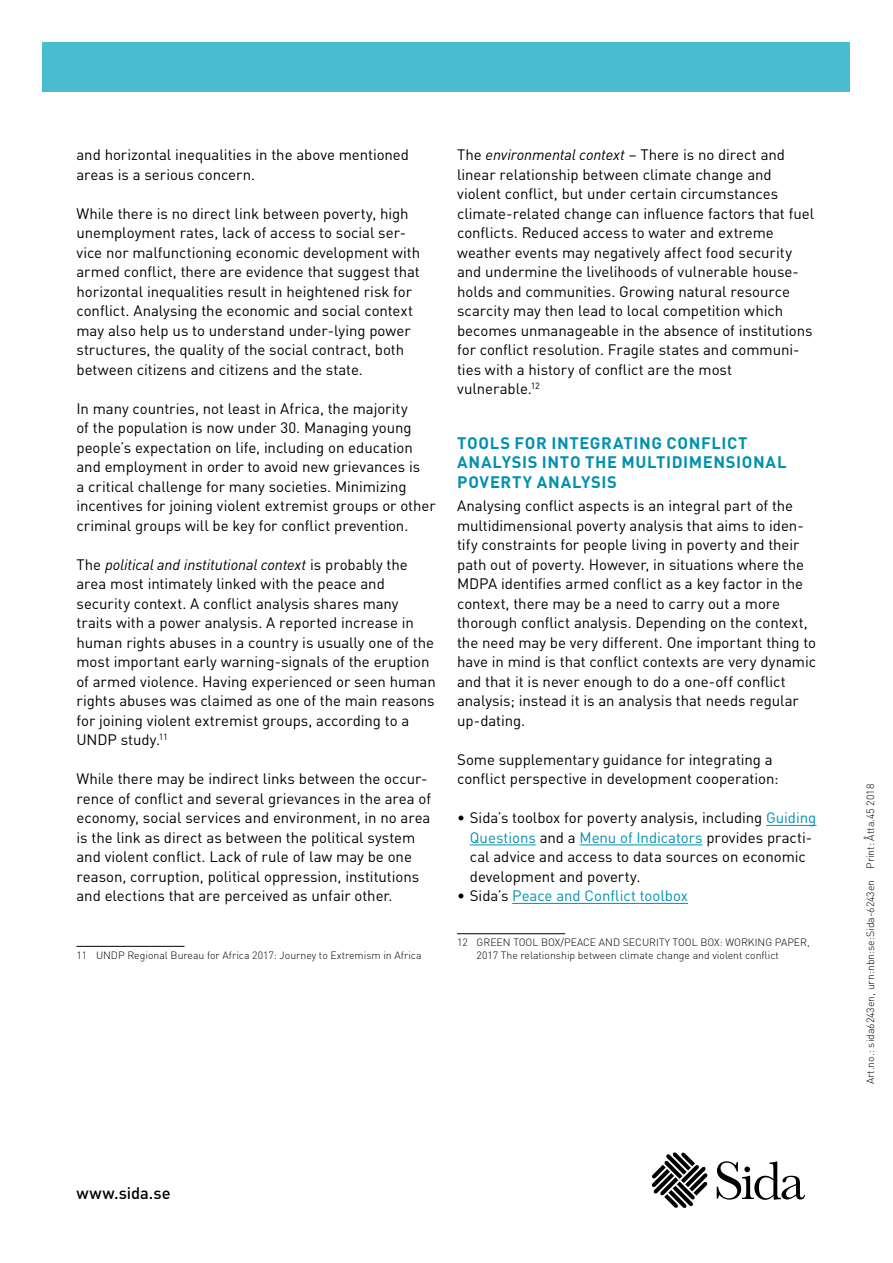
<style>
.page{position:relative;width:893px;height:1263px;background:#fff}
.page>*{position:absolute;margin:0;border:0;box-sizing:border-box;transform-origin:0 0}
.t1{font:700 16.5px/19.5px "DIN Pro";letter-spacing:.04em;color:#0091b0}
.t2{font:500 16.5px "DIN Pro";letter-spacing:-.005em;color:#000}
.t3{font:15px/19.5px "DIN Pro";letter-spacing:-.005em;color:#000}
.t4{font:15px "DIN Pro";letter-spacing:-.005em;color:#0091b0}
.t5{font:300 10.5px/12.6px "DIN Pro";color:#000}
.s1{font-style:italic}
.s2{color:#0091b0}
.s3{color:#000}
</style>
<div class="page">
<svg style="left:652px;top:1152px;width:56px;height:56px"></svg>
<svg style="left:717px;top:1161px;width:88px;height:39px"></svg>
<div style="left:43px;top:43px;width:807px;height:49px;background:#49bdcf"></div>
<hr style="left:76px;top:946px;width:108px;height:1px;background:#000">
<hr style="left:766px;top:825px;width:50px;height:1px;background:#0091b0">
<hr style="left:470px;top:845px;width:66px;height:1px;background:#0091b0">
<hr style="left:580px;top:845px;width:122px;height:1px;background:#0091b0">
<hr style="left:512px;top:903px;width:176px;height:1px;background:#0091b0">
<hr style="left:457px;top:933px;width:108px;height:1px;background:#000">
<p class="t3" style="left:76px;top:144px;width:334px">and horizontal inequalities in the above mentioned areas is a serious concern.</p>
<p class="t3" style="left:76px;top:203px;width:345px">While there is no direct link between poverty, high unemployment rates, lack of access to social ser&shy;vice nor malfunctioning economic development with armed conflict, there are evidence that suggest that horizontal inequalities result in heightened risk for conflict. Analysing the economic and social context may also help us to understand under-lying power structures, the quality of the social contract, both between citizens and citizens and the state.</p>
<p class="t3" style="left:76px;top:398px;width:361px">In many countries, not least in Africa, the majority<br>of the population is now under 30. Managing young people’s expectation on life, including on education and employment in order to avoid new grievances is<br>a critical challenge for many societies. Minimizing incentives for joining violent extremist groups or other criminal groups will be key for conflict prevention.</p>
<p class="t3" style="left:76px;top:554px;width:361px">The <span class="s1">political and institutional context</span> is probably the area most intimately linked with the peace and security context. A conflict analysis shares many traits with a power analysis. A reported increase in human rights abuses in a country is usually one of the most important early warning-signals of the eruption of armed violence. Having experienced or seen human rights abuses was claimed as one of the main reasons for joining violent extremist groups, according to a UNDP study.<sup>11</sup></p>
<p class="t3" style="left:76px;top:768px;width:356px">While there may be indirect links between the occur&shy;rence of conflict and several grievances in the area of economy, social services and environment, in no area is the link as direct as between the political system and violent conflict. Lack of rule of law may be one reason, corruption, political oppression, institutions and elections that are perceived as unfair other.</p>
<p class="t5" style="left:76px;top:948px;width:347px">11 UNDP Regional Bureau for Africa 2017: Journey to Extremism in Africa</p>
<p class="t3" style="left:457px;top:144px;width:358px">The <span class="s1">environmental context</span> – There is no direct and linear relationship between climate change and violent conflict, but under certain circumstances climate-related change can influence factors that fuel conflicts. Reduced access to water and extreme weather events may negatively affect food security and undermine the livelihoods of vulnerable house&shy;holds and communities. Growing natural resource scarcity may then lead to local competition which becomes unmanageable in the absence of institutions for conflict resolution. Fragile states and communi&shy;ties with a history of conflict are the most vulnerable.<sup>12</sup></p>
<p class="t1" style="left:457px;top:432px;width:331px">TOOLS FOR INTEGRATING CONFLICT<br>ANALYSIS INTO THE MULTIDIMENSIONAL<br>POVERTY ANALYSIS</p>
<p class="t3" style="left:457px;top:495px;width:361px">Analysing conflict aspects is an integral part of the multidimensional poverty analysis that aims to iden&shy;tify constraints for people living in poverty and their path out of poverty. However, in situations where the MDPA identifies armed conflict as a key factor in the context, there may be a need to carry out a more thorough conflict analysis. Depending on the context, the need may be very different. One important thing to have in mind is that conflict contexts are very dynamic and that it is never enough to do a one-off conflict analysis; instead it is an analysis that needs regular up-dating.</p>
<p class="t3" style="left:457px;top:749px;width:323px">Some supplementary guidance for integrating a conflict perspective in development cooperation:</p>
<p class="t3" style="left:470px;top:807px;width:348px;text-indent:-13px">• Sida’s toolbox for poverty analysis, including <span class="s2">Guiding Questions</span> and a <span class="s2">Menu of Indicators</span> provides practi&shy;cal advice and access to data sources on economic development and poverty.</p>
<p class="t4" style="left:457px;top:886px;width:232px"><span class="s3">• Sida’s</span> Peace and Conflict toolbox</p>
<p class="t5" style="left:477px;top:936px;width:335px;text-indent:-20px">12 GREEN TOOL BOX/PEACE AND SECURITY TOOL BOX: WORKING PAPER,<br>2017 The relationship between climate change and violent conflict</p>
<p class="t2" style="left:76px;top:1182px;width:96px">www.sida.se</p>
<p class="t5" style="left:863px;top:1084px;width:302px;rotate:-90deg">Art.no.: sida6243en, urn:nbn:se:Sida-6243en Print: Åtta.45 2018</p>
</div>
